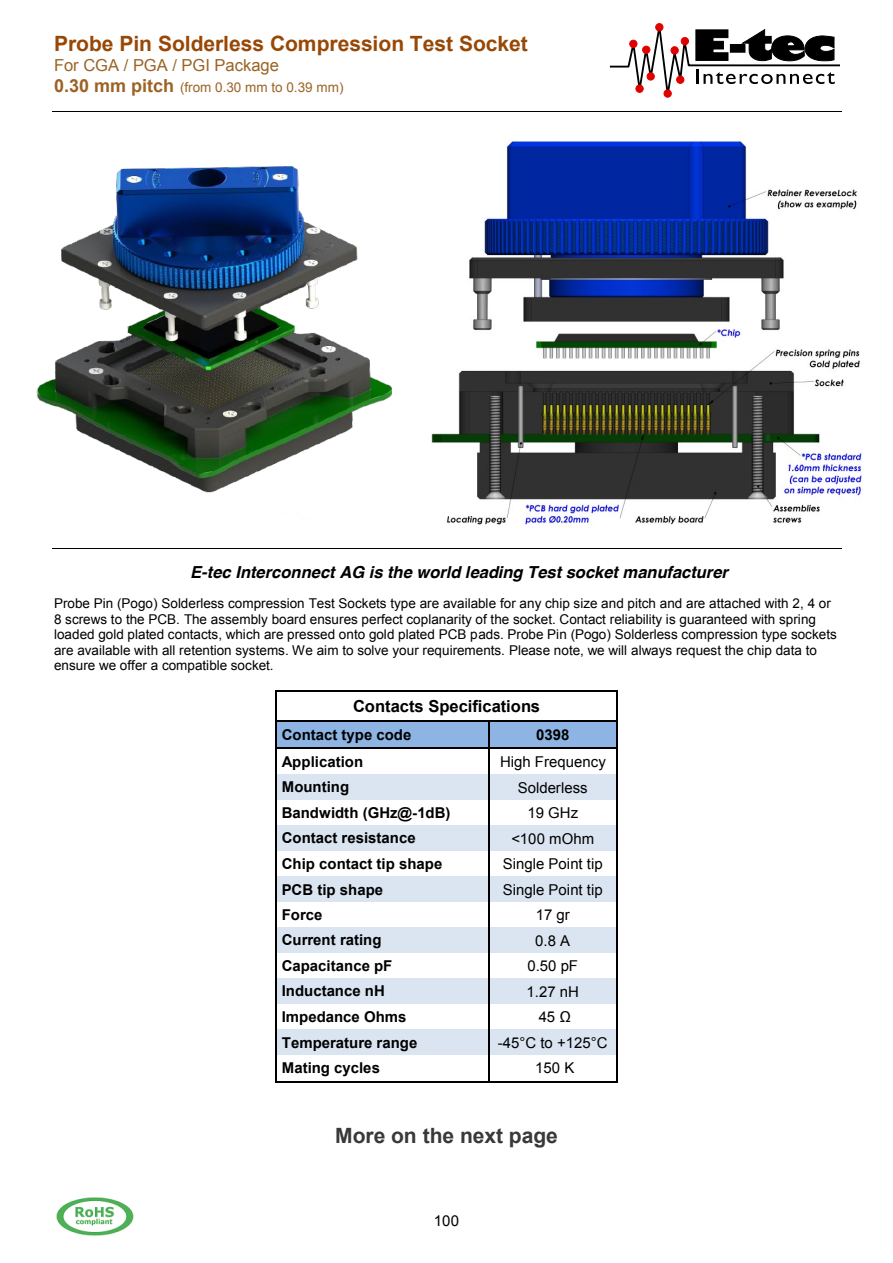
<style>
.page{position:relative;width:893px;height:1263px;background:#fff}
.page>*{position:absolute;margin:0;border:0;box-sizing:border-box;transform-origin:0 0}
.t1{font:700 21px "Arial";color:#984806}
.t2{font:700 21px "Arial";letter-spacing:-.005em;color:#393939}
.t3{font:italic 700 16.5px "Helvetica";color:#000}
.t4{font:700 16.5px "Arial";color:#000}
.t5{font:16.5px "Arial";color:#9b6325}
.t6{font:700 15px "Arial";color:#000}
.t7{font:15px "Arial";color:#000}
.t8{font:15px "Arial";color:#000}
.t9{font:13.5px/15.6px "Arial";letter-spacing:.005em;color:#000}
.t10{font:13.5px "Arial";color:#9b6325}
.s1{font-weight:700;font-size:18px}
</style>
<div class="page">
<img style="left:56px;top:1197px;width:77px;height:38px">
<svg style="left:609px;top:23px;width:231px;height:75px"></svg>
<div style="left:630px;top:40px;width:7px;height:7px;background:#e10000;border-radius:50%"></div>
<div style="left:630px;top:40px;width:7px;height:8px;border:1px solid #e10000;border-radius:50%"></div>
<div style="left:643px;top:46px;width:7px;height:7px;background:#e10000;border-radius:50%"></div>
<div style="left:642px;top:46px;width:8px;height:8px;border:1px solid #e10000;border-radius:50%"></div>
<div style="left:656px;top:24px;width:7px;height:7px;background:#e10000;border-radius:50%"></div>
<div style="left:656px;top:24px;width:7px;height:7px;border:1px solid #e10000;border-radius:50%"></div>
<div style="left:671px;top:47px;width:7px;height:7px;background:#e10000;border-radius:50%"></div>
<div style="left:671px;top:47px;width:7px;height:7px;border:1px solid #e10000;border-radius:50%"></div>
<div style="left:677px;top:76px;width:7px;height:7px;background:#e10000;border-radius:50%"></div>
<div style="left:676px;top:76px;width:8px;height:7px;border:1px solid #e10000;border-radius:50%"></div>
<div style="left:681px;top:38px;width:7px;height:7px;background:#e10000;border-radius:50%"></div>
<div style="left:681px;top:37px;width:8px;height:8px;border:1px solid #e10000;border-radius:50%"></div>
<div style="left:664px;top:90px;width:7px;height:7px;background:#e10000;border-radius:50%"></div>
<div style="left:664px;top:90px;width:7px;height:7px;border:1px solid #e10000;border-radius:50%"></div>
<div style="left:647px;top:73px;width:7px;height:7px;background:#e10000;border-radius:50%"></div>
<div style="left:647px;top:73px;width:7px;height:7px;border:1px solid #e10000;border-radius:50%"></div>
<div style="left:636px;top:85px;width:7px;height:7px;background:#e10000;border-radius:50%"></div>
<div style="left:636px;top:85px;width:7px;height:7px;border:1px solid #e10000;border-radius:50%"></div>
<hr style="left:52px;top:111px;width:789px;height:1px;background:#000">
<img style="left:36px;top:166px;width:356px;height:327px">
<hr style="left:52px;top:548px;width:789px;height:1px;background:#000">
<hr style="left:277px;top:690px;width:339px;height:2px;background:#000">
<div style="left:277px;top:722px;width:211px;height:25px;background:#8db4e3"></div>
<div style="left:489px;top:722px;width:127px;height:25px;background:#8db4e3"></div>
<hr style="left:277px;top:720px;width:211px;height:2px;background:#000">
<hr style="left:490px;top:720px;width:126px;height:2px;background:#000">
<hr style="left:488px;top:722px;width:2px;height:25px;background:#000">
<hr style="left:277px;top:747px;width:211px;height:2px;background:#000">
<hr style="left:490px;top:747px;width:126px;height:2px;background:#000">
<hr style="left:488px;top:749px;width:2px;height:25px;background:#000">
<div style="left:277px;top:774px;width:211px;height:26px;background:#dbe5f1"></div>
<div style="left:489px;top:774px;width:127px;height:26px;background:#dbe5f1"></div>
<hr style="left:488px;top:774px;width:2px;height:26px;background:#000">
<hr style="left:488px;top:800px;width:2px;height:26px;background:#000">
<div style="left:277px;top:826px;width:211px;height:25px;background:#dbe5f1"></div>
<div style="left:489px;top:826px;width:127px;height:25px;background:#dbe5f1"></div>
<hr style="left:488px;top:826px;width:2px;height:25px;background:#000">
<hr style="left:488px;top:851px;width:2px;height:26px;background:#000">
<div style="left:277px;top:877px;width:211px;height:25px;background:#dbe5f1"></div>
<div style="left:489px;top:877px;width:127px;height:25px;background:#dbe5f1"></div>
<hr style="left:488px;top:877px;width:2px;height:25px;background:#000">
<hr style="left:488px;top:902px;width:2px;height:26px;background:#000">
<div style="left:277px;top:928px;width:211px;height:25px;background:#dbe5f1"></div>
<div style="left:489px;top:928px;width:127px;height:25px;background:#dbe5f1"></div>
<hr style="left:488px;top:928px;width:2px;height:25px;background:#000">
<hr style="left:488px;top:953px;width:2px;height:26px;background:#000">
<div style="left:277px;top:979px;width:211px;height:25px;background:#dbe5f1"></div>
<div style="left:489px;top:979px;width:127px;height:25px;background:#dbe5f1"></div>
<hr style="left:488px;top:979px;width:2px;height:25px;background:#000">
<hr style="left:488px;top:1004px;width:2px;height:26px;background:#000">
<div style="left:277px;top:1030px;width:211px;height:25px;background:#dbe5f1"></div>
<div style="left:489px;top:1030px;width:127px;height:25px;background:#dbe5f1"></div>
<hr style="left:488px;top:1030px;width:2px;height:25px;background:#000">
<svg style="left:276px;top:690px;width:1px;height:392px"></svg>
<hr style="left:277px;top:1081px;width:211px;height:1px;background:#000">
<hr style="left:488px;top:1055px;width:2px;height:26px;background:#000">
<hr style="left:490px;top:1081px;width:126px;height:1px;background:#000">
<svg style="left:616px;top:690px;width:1px;height:392px"></svg>
<img style="left:431px;top:141px;width:431px;height:384px">
<h1 class="t1" style="left:54px;top:30px;width:475px">Probe Pin Solderless Compression Test Socket</h1>
<p class="t5" style="left:54px;top:55px;width:227px">For CGA / PGA / PGI Package</p>
<p class="t10" style="left:54px;top:78px;width:291px"><span class="s1">0.30 mm pitch</span> (from 0.30 mm to 0.39 mm)</p>
<p class="t3" style="left:190px;top:558px;width:539px">E-tec Interconnect AG is the world leading Test socket manufacturer</p>
<p class="t9" style="left:54px;top:596px;width:784px">Probe Pin (Pogo) Solderless compression Test Sockets type are available for any chip size and pitch and are attached with 2, 4 or 8 screws to the PCB. The assembly board ensures perfect coplanarity of the socket. Contact reliability is guaranteed with spring loaded gold plated contacts, which are pressed onto gold plated PCB pads. Probe Pin (Pogo) Solderless compression type sockets are available with all retention systems. We aim to solve your requirements. Please note, we will always request the chip data to ensure we offer a compatible socket.</p>
<p class="t4" style="left:353px;top:695px;width:188px">Contacts Specifications</p>
<p class="t6" style="left:282px;top:725px;width:131px">Contact type code</p>
<p class="t6" style="left:536px;top:725px;width:35px">0398</p>
<p class="t6" style="left:282px;top:752px;width:83px">Application</p>
<p class="t7" style="left:500px;top:752px;width:107px">High Frequency</p>
<p class="t6" style="left:282px;top:777px;width:69px">Mounting</p>
<p class="t7" style="left:518px;top:777px;width:71px">Solderless</p>
<p class="t6" style="left:282px;top:803px;width:170px">Bandwidth (GHz@-1dB)</p>
<p class="t7" style="left:527px;top:803px;width:52px">19 GHz</p>
<p class="t6" style="left:282px;top:828px;width:135px">Contact resistance</p>
<p class="t7" style="left:511px;top:828px;width:84px">&lt;100 mOhm</p>
<p class="t6" style="left:282px;top:854px;width:162px">Chip contact tip shape</p>
<p class="t7" style="left:503px;top:854px;width:101px">Single Point tip</p>
<p class="t6" style="left:282px;top:879px;width:103px">PCB tip shape</p>
<p class="t7" style="left:503px;top:879px;width:101px">Single Point tip</p>
<p class="t6" style="left:282px;top:905px;width:42px">Force</p>
<p class="t7" style="left:536px;top:905px;width:35px">17 gr</p>
<p class="t6" style="left:282px;top:930px;width:101px">Current rating</p>
<p class="t7" style="left:535px;top:930px;width:36px">0.8 A</p>
<p class="t6" style="left:282px;top:956px;width:112px">Capacitance pF</p>
<p class="t7" style="left:527px;top:956px;width:52px">0.50 pF</p>
<p class="t6" style="left:282px;top:981px;width:105px">Inductance nH</p>
<p class="t7" style="left:527px;top:981px;width:54px">1.27 nH</p>
<p class="t6" style="left:282px;top:1007px;width:126px">Impedance Ohms</p>
<p class="t7" style="left:539px;top:1007px;width:34px">45 Ω</p>
<p class="t6" style="left:282px;top:1032px;width:137px">Temperature range</p>
<p class="t7" style="left:498px;top:1032px;width:111px">-45°C to +125°C</p>
<p class="t6" style="left:282px;top:1058px;width:100px">Mating cycles</p>
<p class="t7" style="left:535px;top:1058px;width:41px">150 K</p>
<h1 class="t2" style="left:335px;top:1122px;width:224px">More on the next page</h1>
<p class="t8" style="left:434px;top:1211px;width:27px">100</p>
</div>
